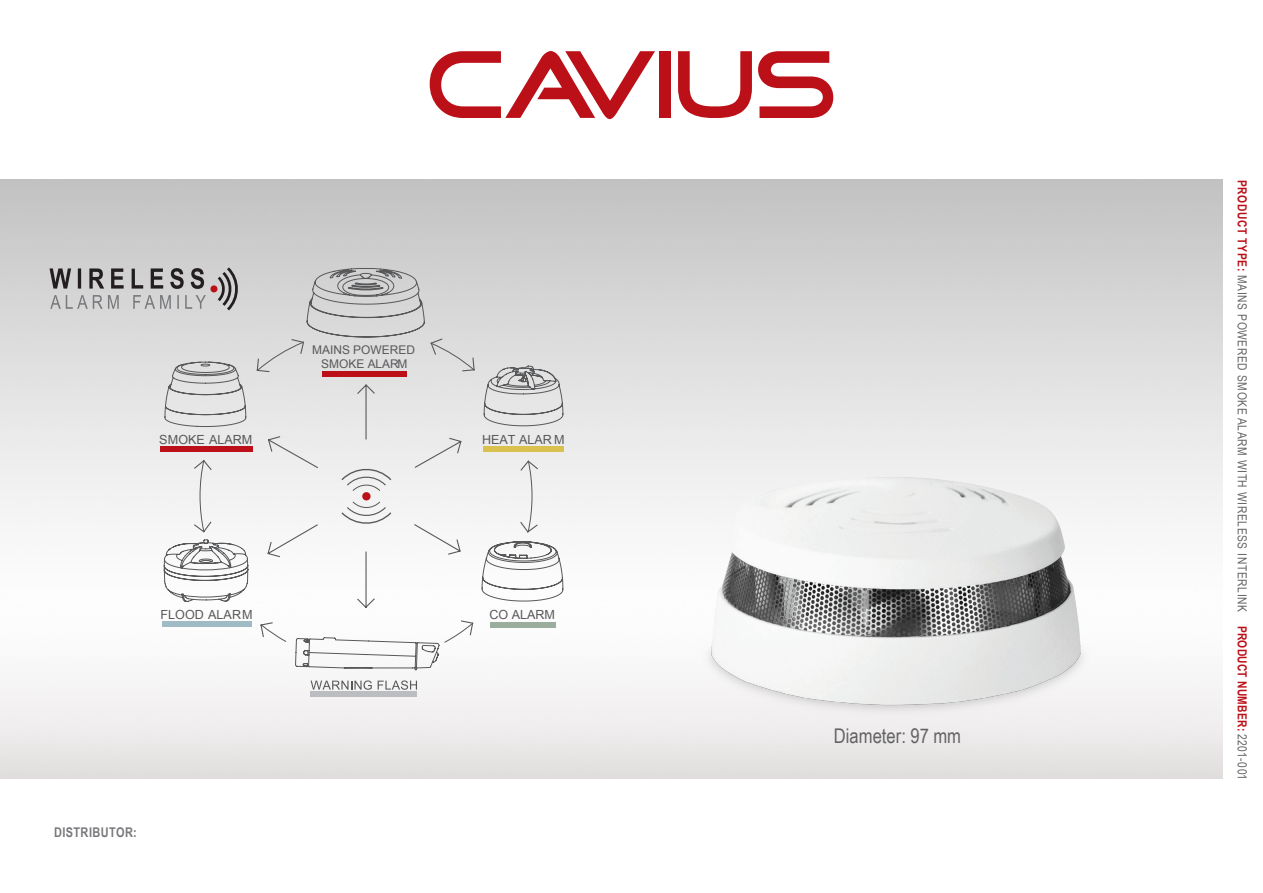
<style>
.page{position:relative;width:1263px;height:893px;background:#fff}
.page>*{position:absolute;margin:0;border:0;box-sizing:border-box;transform-origin:0 0}
.t1{font:20.25px "Arial Narrow";color:#636366}
.t2{font:700 13.35px "Arial Narrow";letter-spacing:.03em;color:#76787b}
.t3{font:12.6px "Arial";color:#57585a}
.t4{font:12.45px "Arial Narrow";letter-spacing:.05em;color:#636366}
.t5{font:12px/14.4px "Arial";color:#57585a;text-align:center}
.s1{font-weight:700;color:#bb1018}
</style>
<div class="page">
<img style="left:0;top:180px;width:1222px;height:598px">
<svg style="left:430px;top:51px;width:225px;height:68px"></svg>
<div style="left:659px;top:51px;width:11px;height:67px;background:#bb1018"></div>
<svg style="left:678px;top:51px;width:74px;height:67px"></svg>
<svg style="left:758px;top:51px;width:75px;height:67px"></svg>
<svg style="left:50px;top:264px;width:189px;height:49px"></svg>
<img style="left:665px;top:446px;width:454px;height:304px">
<svg style="left:306px;top:268px;width:119px;height:70px"></svg>
<svg style="left:311px;top:680px;width:61px;height:10px"></svg>
<svg style="left:378px;top:680px;width:39px;height:10px"></svg>
<svg style="left:164px;top:539px;width:29px;height:63px"></svg>
<svg style="left:164px;top:361px;width:29px;height:66px"></svg>
<svg style="left:539px;top:365px;width:24px;height:61px"></svg>
<svg style="left:193px;top:338px;width:346px;height:300px"></svg>
<svg style="left:199px;top:341px;width:334px;height:303px"></svg>
<svg style="left:295px;top:541px;width:268px;height:130px"></svg>
<div style="left:483px;top:446px;width:80px;height:6px;background:#dac04d"></div>
<div style="left:160px;top:446px;width:92px;height:5px;background:#bb1018"></div>
<div style="left:490px;top:622px;width:66px;height:5px;background:#9bad9c"></div>
<div style="left:162px;top:622px;width:89px;height:5px;background:#a0bac6"></div>
<div style="left:322px;top:371px;width:85px;height:5px;background:#bb1018"></div>
<div style="left:311px;top:692px;width:106px;height:5px;background:#bcbdc0"></div>
<svg style="left:340px;top:466px;width:53px;height:60px"></svg>
<p class="t3" style="left:159px;top:431px;width:95px">SMOKE ALARM</p>
<p class="t5" style="left:312px;top:343px;width:104px">MAINS POWERED<br>SMOKE ALARM</p>
<p class="t3" style="left:482px;top:431px;width:84px">HEAT ALAR M</p>
<p class="t3" style="left:161px;top:607px;width:93px">FLOOD ALARM</p>
<p class="t3" style="left:489px;top:606px;width:67px">CO ALARM</p>
<p class="t2" style="left:54px;top:823px;width:84px">DISTRIBUTOR:</p>
<p class="t1" style="left:834px;top:721px;width:129px">Diameter: 97 mm</p>
<p class="t4" style="left:1251px;top:180px;width:602px;rotate:90deg"><span class="s1">PRODUCT TYPE:</span> MAINS POWERED SMOKE ALARM WITH WIRELESS INTERLINK <span class="s1">PRODUCT NUMBER:</span> 2201-001</p>
</div>
